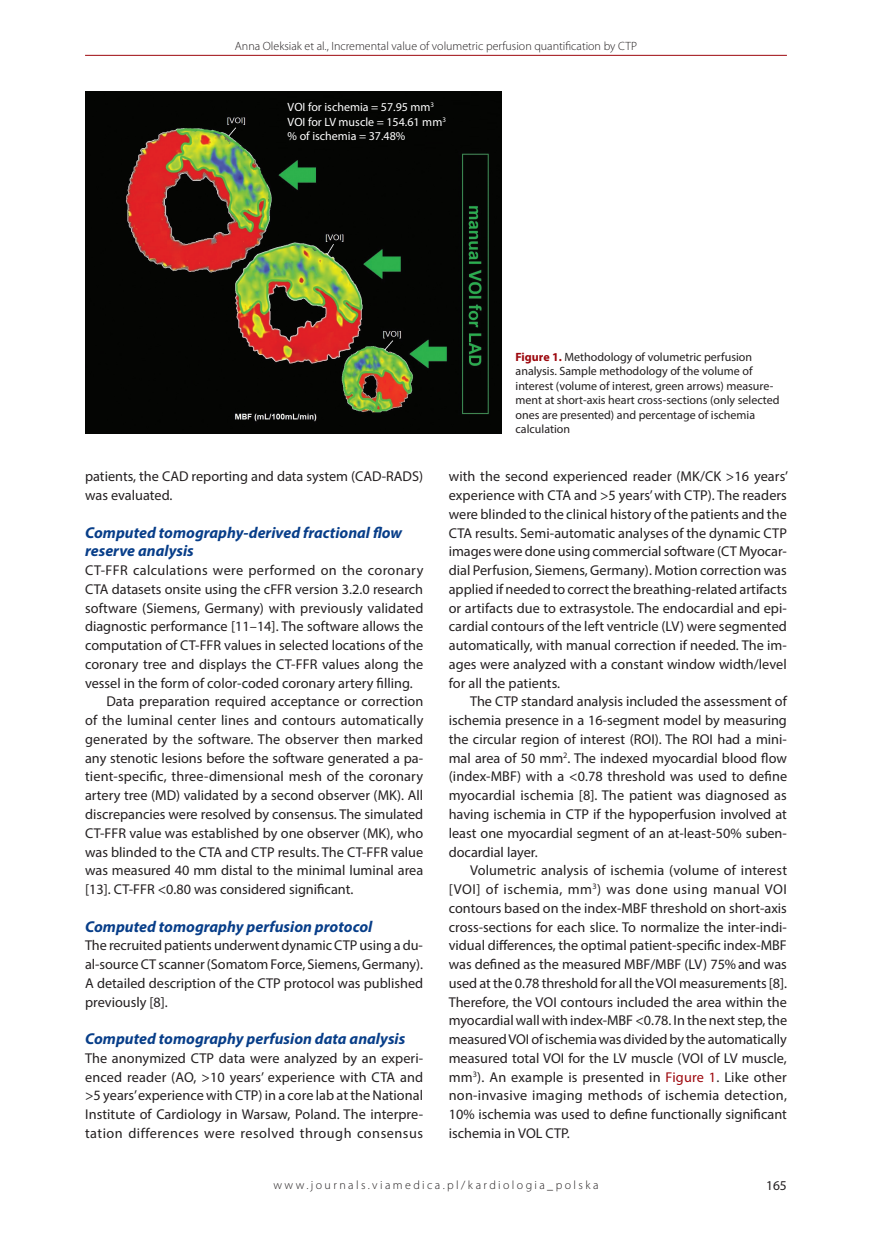
<style>
.page{position:relative;width:872px;height:1234px;background:#fff}
.page>*{position:absolute;margin:0;border:0;box-sizing:border-box;transform-origin:0 0}
.t1{font:italic 700 15.75px/18.8px "Myriad Pro";color:#083e89}
.t2{font:14.25px/18.8px "Myriad Pro";color:#231f20;text-align:justify}
.t3{font:14.25px "Myriad Pro";letter-spacing:.025em;color:#231f20}
.t4{font:13.5px "Myriad Pro";color:#231f20}
.t5{font:12px/14.4px "Myriad Pro";color:#231f20}
.t6{font:300 12px "Myriad Pro";color:#231f20}
.t7{font:12px/14.4px "Myriad Pro";color:#fff}
.t8{font:300 12px "Myriad Pro";letter-spacing:.2em;color:#231f20}
.s1{font-weight:700;color:#9d070d}
.s2{color:#9d070d}
</style>
<div class="page">
<hr style="left:85px;top:55px;width:702px;height:1px;background:#9d070d">
<img style="left:85px;top:91px;width:416px;height:342px">
<p class="t6" style="left:235px;top:40px;width:403px">Anna Oleksiak et al., Incremental value of volumetric perfusion quantification by CTP</p>
<p class="t7" style="left:288px;top:100px;width:160px">VOI for ischemia = 57.95 mm<sup>3<br></sup>VOI for LV muscle = 154.61 mm<sup>3 </sup>% of ischemia = 37.48%</p>
<p class="t5" style="left:515px;top:349px;width:265px"><span class="s1">Figure 1.</span> Methodology of volumetric perfusion analysis. Sample methodology of the volume of interest (volume of interest, green arrows) measure&shy;ment at short-axis heart cross-sections (only selected ones are presented) and percentage of ischemia calculation</p>
<p class="t2" style="left:85px;top:466px;width:339px">patients, the CAD reporting and data system (CAD-RADS) was evaluated.</p>
<p class="t1" style="left:85px;top:522px;width:318px">Computed tomography-derived fractional flow reserve analysis</p>
<p class="t3" style="left:85px;top:561px;width:340px">CT-FFR calculations were performed on the coronary</p>
<p class="t2" style="left:85px;top:579px;width:340px">CTA datasets onsite using the cFFR version 3.2.0 research</p>
<p class="t2" style="left:85px;top:598px;width:340px">software (Siemens, Germany) with previously validated</p>
<p class="t2" style="left:85px;top:616px;width:340px">diagnostic performance [11–14]. The software allows the</p>
<p class="t2" style="left:85px;top:635px;width:340px">computation of CT-FFR values in selected locations of the</p>
<p class="t2" style="left:85px;top:654px;width:340px">coronary tree and displays the CT-FFR values along the</p>
<p class="t2" style="left:85px;top:673px;width:329px">vessel in the form of color-coded coronary artery filling.</p>
<p class="t2" style="left:106px;top:691px;width:318px">Data preparation required acceptance or correction</p>
<p class="t2" style="left:85px;top:710px;width:340px">of the luminal center lines and contours automatically</p>
<p class="t2" style="left:85px;top:729px;width:339px">generated by the software. The observer then marked</p>
<p class="t2" style="left:85px;top:748px;width:340px">any stenotic lesions before the software generated a pa-</p>
<p class="t2" style="left:85px;top:767px;width:339px">tient-specific, three-dimensional mesh of the coronary</p>
<p class="t2" style="left:85px;top:785px;width:340px">artery tree (MD) validated by a second observer (MK). All</p>
<p class="t2" style="left:85px;top:804px;width:340px">discrepancies were resolved by consensus. The simulated</p>
<p class="t2" style="left:85px;top:823px;width:339px">CT-FFR value was established by one observer (MK), who</p>
<p class="t2" style="left:85px;top:842px;width:340px">was blinded to the CTA and CTP results. The CT-FFR value</p>
<p class="t2" style="left:85px;top:860px;width:340px">was measured 40 mm distal to the minimal luminal area</p>
<p class="t2" style="left:85px;top:879px;width:270px">[13]. CT-FFR &lt;0.80 was considered significant.</p>
<p class="t1" style="left:85px;top:916px;width:289px">Computed tomography perfusion protocol</p>
<p class="t2" style="left:85px;top:935px;width:340px">The recruited patients underwent dynamic CTP using a du&shy;al-source CT scanner (Somatom Force, Siemens, Germany).<br>A detailed description of the CTP protocol was published previously [8].</p>
<p class="t1" style="left:85px;top:1028px;width:322px">Computed tomography perfusion data analysis</p>
<p class="t2" style="left:85px;top:1048px;width:340px">The anonymized CTP data were analyzed by an experi&shy;enced reader (AO, &gt;10 years’ experience with CTA and &gt;5 years’ experience with CTP) in a core lab at the National Institute of Cardiology in Warsaw, Poland. The interpre&shy;tation differences were resolved through consensus</p>
<p class="t2" style="left:449px;top:466px;width:341px">with the second experienced reader (MK/CK &gt;16 years’ experience with CTA and &gt;5 years’ with CTP). The readers were blinded to the clinical history of the patients and the CTA results. Semi-automatic analyses of the dynamic CTP images were done using commercial software (CT Myocar&shy;dial Perfusion, Siemens, Germany). Motion correction was applied if needed to correct the breathing-related artifacts or artifacts due to extrasystole. The endocardial and epi&shy;cardial contours of the left ventricle (LV) were segmented automatically, with manual correction if needed. The im&shy;ages were analyzed with a constant window width/level for all the patients.</p>
<p class="t2" style="left:449px;top:692px;width:340px;text-indent:21px">The CTP standard analysis included the assessment of ischemia presence in a 16-segment model by measuring the circular region of interest (ROI). The ROI had a mini&shy;mal area of 50 mm<sup>2</sup>. The indexed myocardial blood flow (index-MBF) with a &lt;0.78 threshold was used to define myocardial ischemia [8]. The patient was diagnosed as having ischemia in CTP if the hypoperfusion involved at least one myocardial segment of an at-least-50% suben&shy;docardial layer.</p>
<p class="t2" style="left:449px;top:860px;width:340px;text-indent:21px">Volumetric analysis of ischemia (volume of interest [VOI] of ischemia, mm<sup>3</sup>) was done using manual VOI contours based on the index-MBF threshold on short-axis cross-sections for each slice. To normalize the inter-indi&shy;vidual differences, the optimal patient-specific index-MBF was defined as the measured MBF/MBF (LV) 75%and was used at the 0.78 threshold for all the VOI measurements [8].<br>Therefore, the VOI contours included the area within the myocardial wall with index-MBF &lt;0.78. In the next step, the measured VOI of ischemia was divided by the automatically measured total VOI for the LV muscle (VOI of LV muscle, mm<sup>3</sup>). An example is presented in <span class="s2">Figure 1</span>. Like other non-invasive imaging methods of ischemia detection, 10% ischemia was used to define functionally significant ischemia in VOL CTP.</p>
<p class="t8" style="left:273px;top:1177px;width:327px">www.journals.viamedica.pl/kardiologia_polska</p>
<p class="t4" style="left:766px;top:1176px;width:22px">165</p>
</div>
